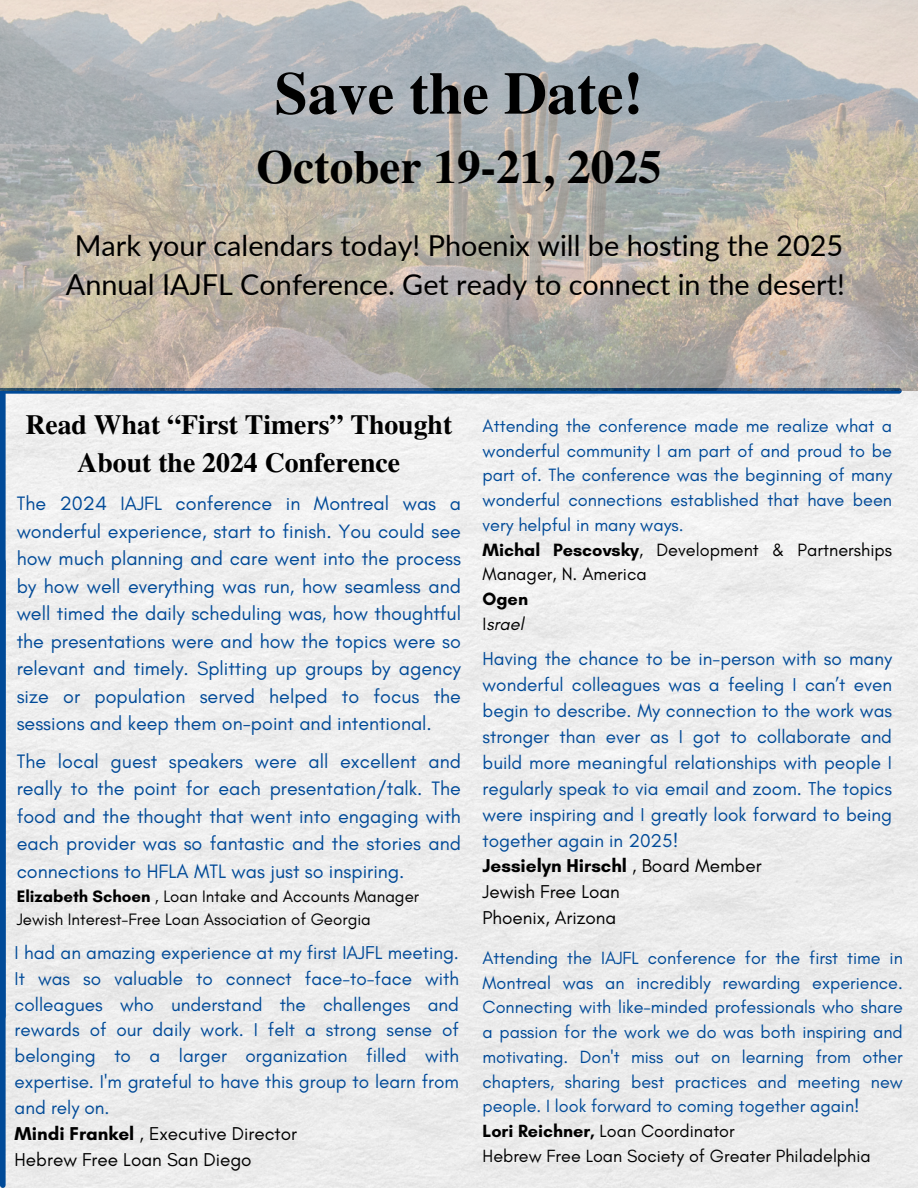
<style>
.page{position:relative;width:918px;height:1188px;background:#fff}
.page>*{position:absolute;margin:0;border:0;box-sizing:border-box;transform-origin:0 0}
.t1{font:700 59.85px "Te X Gyre Termes";color:#000}
.t2{font:700 47.25px "Te X Gyre Termes";color:#000}
.t3{font:28.8px/39.2px "Lato";color:#000;text-align:center}
.t4{font:700 27.75px/38.2px "Te X Gyre Termes";color:#000;text-align:center}
.t5{font:19.8px/27.5px "Glacial Indifference";color:#004a98;text-align:justify}
.t6{font:18.9px/25.8px "Glacial Indifference";color:#004a98;text-align:justify}
.t7{font:18.9px "Glacial Indifference";color:#000}
.t8{font:700 18.9px "Glacial Indifference";color:#000}
.t9{font:18.15px/24.8px "Glacial Indifference";color:#004a98;text-align:justify}
.t10{font:18.15px/24.8px "Glacial Indifference";color:#000}
.t11{font:italic 18.15px "Glacial Indifference";color:#000}
.t12{font:700 18.15px "Glacial Indifference";color:#000}
.t13{font:18px/24.8px "Glacial Indifference";color:#004a98;text-align:justify}
.t14{font:18px "Glacial Indifference";color:#000}
.t15{font:16.8px "Glacial Indifference";color:#000}
.s1{font-weight:700}
.s2{font-style:normal}
.s3{font-weight:400}
</style>
<div class="page">
<div style="left:0;top:391px;width:918px;height:797px;background:#ededed"></div>
<div style="left:0;top:388px;width:899px;height:6px;background:#004a98"></div>
<div style="left:0;top:393px;width:6px;height:624px;background:#004a98"></div>
<div style="left:0;top:561px;width:6px;height:624px;background:#004a98"></div>
<img style="left:0;top:0;width:918px;height:391px">
<p class="t1" style="left:275px;top:47px;width:370px">Save the Date!</p>
<p class="t2" style="left:256px;top:130px;width:407px">October 19-21, 2025</p>
<p class="t3" style="left:66px;top:225px;width:780px">Mark your calendars today! Phoenix will be hosting the 2025<br>Annual IAJFL Conference. Get ready to connect in the desert!</p>
<p class="t4" style="left:25px;top:404px;width:428px">Read What “First Timers” Thought<br>About the 2024 Conference</p>
<h1 class="t5" style="left:17px;top:490px;width:446px">The 2024 IAJFL conference in Montreal was a wonderful experience, start to finish. You could see how much planning and care went into the process by how well everything was run, how seamless and well timed the daily scheduling was, how thoughtful the presentations were and how the topics were so relevant and timely. Splitting up groups by agency size or population served helped to focus the sessions and keep them on-point and intentional.</h1>
<p class="t5" style="left:17px;top:747px;width:446px">The local guest speakers were all excellent and really to the point for each presentation/talk. The food and the thought that went into engaging with each provider was so fantastic and the stories and connections to HFLA MTL was just so inspiring.</p>
<p class="t15" style="left:17px;top:886px;width:404px"><span class="s1">Elizabeth Schoen</span> , Loan Intake and Accounts Manager</p>
<h2 class="t15" style="left:17px;top:909px;width:356px">Jewish Interest-Free Loan Association of Georgia</h2>
<p class="t6" style="left:15px;top:939px;width:446px">I had an amazing experience at my first IAJFL meeting.<br>It was so valuable to connect face-to-face with colleagues who understand the challenges and rewards of our daily work. I felt a strong sense of belonging to a larger organization filled with expertise. I'm grateful to have this group to learn from and rely on.</p>
<p class="t7" style="left:15px;top:1122px;width:284px"><span class="s1">Mindi Frankel</span> , Executive Director</p>
<p class="t7" style="left:15px;top:1148px;width:239px">Hebrew Free Loan San Diego</p>
<p class="t9" style="left:483px;top:413px;width:411px">Attending the conference made me realize what a wonderful community I am part of and proud to be part of. The conference was the beginning of many wonderful connections established that have been very helpful in many ways.</p>
<p class="t10" style="left:483px;top:537px;width:411px"><span class="s1">Michal Pescovsky</span>, Development &amp; Partnerships<br>Manager, N. America</p>
<p class="t12" style="left:483px;top:588px;width:47px">Ogen</p>
<p class="t11" style="left:483px;top:613px;width:43px"><span class="s2">I</span>srael</p>
<p class="t6" style="left:483px;top:646px;width:411px">Having the chance to be in-person with so many wonderful colleagues was a feeling I can’t even begin to describe. My connection to the work was stronger than ever as I got to collaborate and build more meaningful relationships with people I regularly speak to via email and zoom. The topics were inspiring and I greatly look forward to being together again in 2025!</p>
<p class="t8" style="left:483px;top:855px;width:281px">Jessielyn Hirschl <span class="s3">, Board Member</span></p>
<p class="t7" style="left:483px;top:880px;width:139px">Jewish Free Loan</p>
<p class="t7" style="left:483px;top:906px;width:135px">Phoenix, Arizona</p>
<p class="t13" style="left:483px;top:945px;width:422px">Attending the IAJFL conference for the first time in Montreal was an incredibly rewarding experience.<br>Connecting with like-minded professionals who share a passion for the work we do was both inspiring and motivating. Don't miss out on learning from other chapters, sharing best practices and meeting new people. I look forward to coming together again!</p>
<p class="t14" style="left:483px;top:1120px;width:254px"><span class="s1">Lori Reichner,</span> Loan Coordinator</p>
<p class="t14" style="left:483px;top:1145px;width:390px">Hebrew Free Loan Society of Greater Philadelphia</p>
</div>
